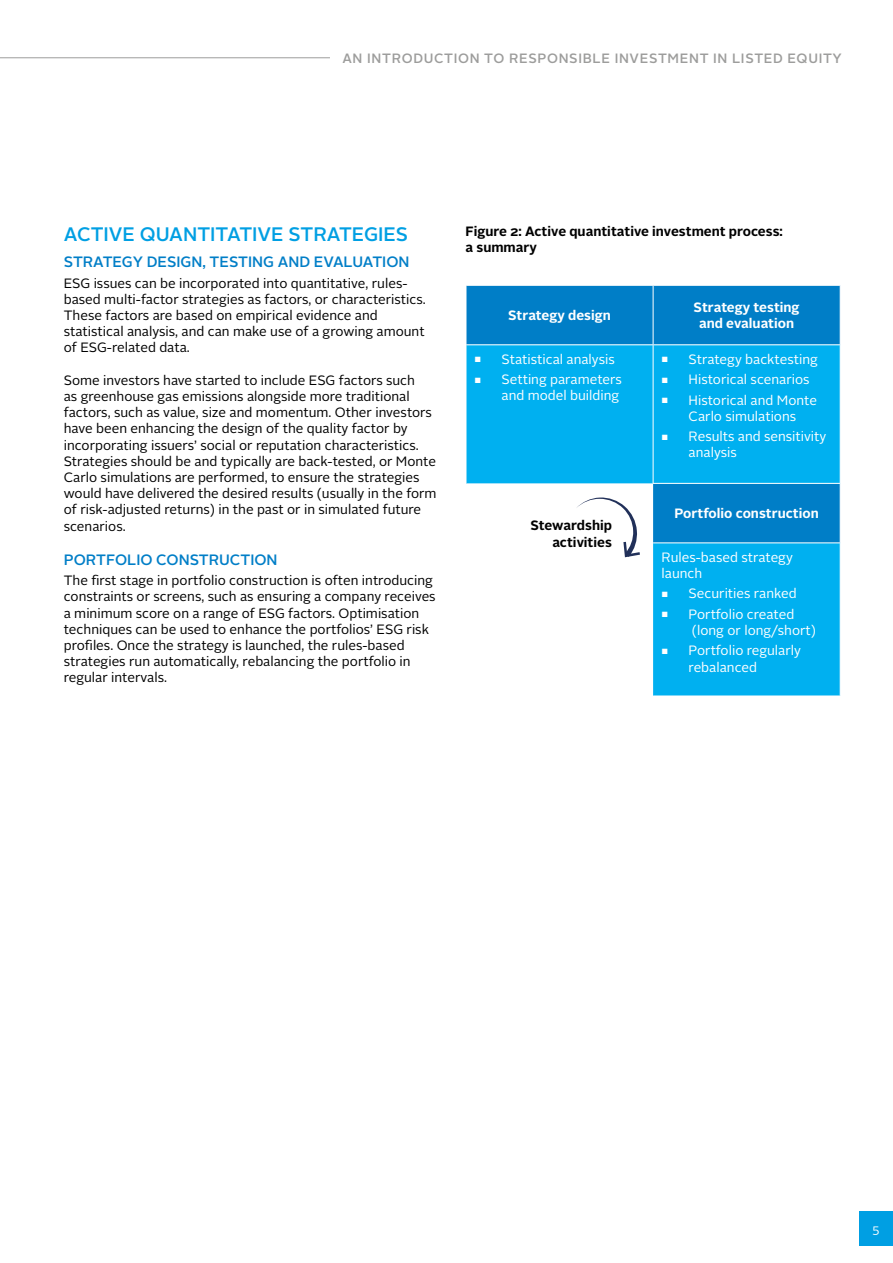
<style>
.page{position:relative;width:893px;height:1263px;background:#fff}
.page>*{position:absolute;margin:0;border:0;box-sizing:border-box;transform-origin:0 0}
.t1{font:500 19.5px "Alright Sans";color:#009fe3}
.t2{font:500 15px "Alright Sans";color:#007ec7}
.t3{font:13.5px/16.2px "Alright Sans";color:#000}
.t4{font:13.5px/16.2px "Alright Sans";color:#fff}
.t5{font:700 13.5px/16.2px "Alright Sans";color:#000;text-align:right}
.t6{font:700 13.5px/16.2px "Alright Sans";color:#fff;text-align:center}
.t7{font:500 13.5px "Alright Sans";letter-spacing:.05em;color:#9d9d9c}
.t8{font:12px "Alright Sans";color:#fff}
.s1{font-size:7.5px}
</style>
<div class="page">
<div style="left:859px;top:1212px;width:34px;height:34px;background:#009fe3"></div>
<hr style="left:0;top:57px;width:330px;height:1px;background:#9d9d9c">
<div style="left:467px;top:286px;width:373px;height:58px;background:#007ec7"></div>
<svg style="left:466px;top:345px;width:374px;height:351px;fill:#00b0f0"></svg>
<hr style="left:653px;top:286px;width:1px;height:58px;background:#fff">
<hr style="left:466px;top:345px;width:1px;height:138px;background:#fff">
<hr style="left:653px;top:345px;width:1px;height:138px;background:#fff">
<hr style="left:653px;top:483px;width:188px;height:1px;background:#fff">
<hr style="left:653px;top:542px;width:188px;height:1px;background:#fff">
<svg style="left:576px;top:497px;width:64px;height:60px"></svg>
<p class="t7" style="left:342px;top:49px;width:501px">AN INTRODUCTION TO RESPONSIBLE INVESTMENT IN LISTED EQUITY</p>
<h1 class="t1" style="left:64px;top:220px;width:346px">ACTIVE QUANTITATIVE STRATEGIES</h1>
<p class="t2" style="left:64px;top:251px;width:347px">STRATEGY DESIGN, TESTING AND EVALUATION</p>
<p class="t3" style="left:64px;top:275px;width:364px">ESG issues can be incorporated into quantitative, rules&shy;based multi-factor strategies as factors, or characteristics.<br>These factors are based on empirical evidence and statistical analysis, and can make use of a growing amount of ESG-related data.</p>
<p class="t3" style="left:64px;top:372px;width:374px">Some investors have started to include ESG factors such<br>as greenhouse gas emissions alongside more traditional factors, such as value, size and momentum. Other investors have been enhancing the design of the quality factor by incorporating issuers’ social or reputation characteristics.<br>Strategies should be and typically are back-tested, or Monte Carlo simulations are performed, to ensure the strategies would have delivered the desired results (usually in the form of risk-adjusted returns) in the past or in simulated future scenarios.</p>
<p class="t2" style="left:64px;top:549px;width:215px">PORTFOLIO CONSTRUCTION</p>
<p class="t3" style="left:64px;top:573px;width:373px">The first stage in portfolio construction is often introducing constraints or screens, such as ensuring a company receives a minimum score on a range of ESG factors. Optimisation techniques can be used to enhance the portfolios’ ESG risk profiles. Once the strategy is launched, the rules-based strategies run automatically, rebalancing the portfolio in regular intervals.</p>
<p class="t5" style="left:466px;top:223px;width:319px;text-align:left">Figure 2: Active quantitative investment process: a summary</p>
<p class="t6" style="left:508px;top:307px;width:104px">Strategy design</p>
<p class="t6" style="left:694px;top:299px;width:108px">Strategy testing and evaluation</p>
<p class="t4" style="left:474px;top:351px;width:142px"><span class="s1">■</span> Statistical analysis</p>
<p class="t4" style="left:474px;top:371px;width:149px;text-align:right"><span class="s1">■</span> Setting parameters and model building</p>
<p class="t4" style="left:662px;top:351px;width:158px"><span class="s1">■</span> Strategy backtesting</p>
<p class="t4" style="left:662px;top:371px;width:150px"><span class="s1">■</span> Historical scenarios</p>
<p class="t4" style="left:662px;top:392px;width:157px;text-align:center"><span class="s1">■</span> Historical and Monte<br>Carlo simulations</p>
<p class="t4" style="left:689px;top:429px;width:139px;text-indent:-27px"><span class="s1">■</span> Results and sensitivity analysis</p>
<p class="t5" style="left:530px;top:518px;width:83px">Stewardship activities</p>
<p class="t6" style="left:674px;top:505px;width:146px">Portfolio construction</p>
<p class="t4" style="left:662px;top:549px;width:133px">Rules-based strategy launch</p>
<p class="t4" style="left:662px;top:586px;width:137px"><span class="s1">■</span> Securities ranked</p>
<p class="t4" style="left:692px;top:606px;width:126px;text-indent:-30px"><span class="s1">■</span> Portfolio created (long or long/short)</p>
<p class="t4" style="left:689px;top:643px;width:114px;text-indent:-27px"><span class="s1">■</span> Portfolio regularly rebalanced</p>
<p class="t8" style="left:872px;top:1221px;width:8px">5</p>
</div>
